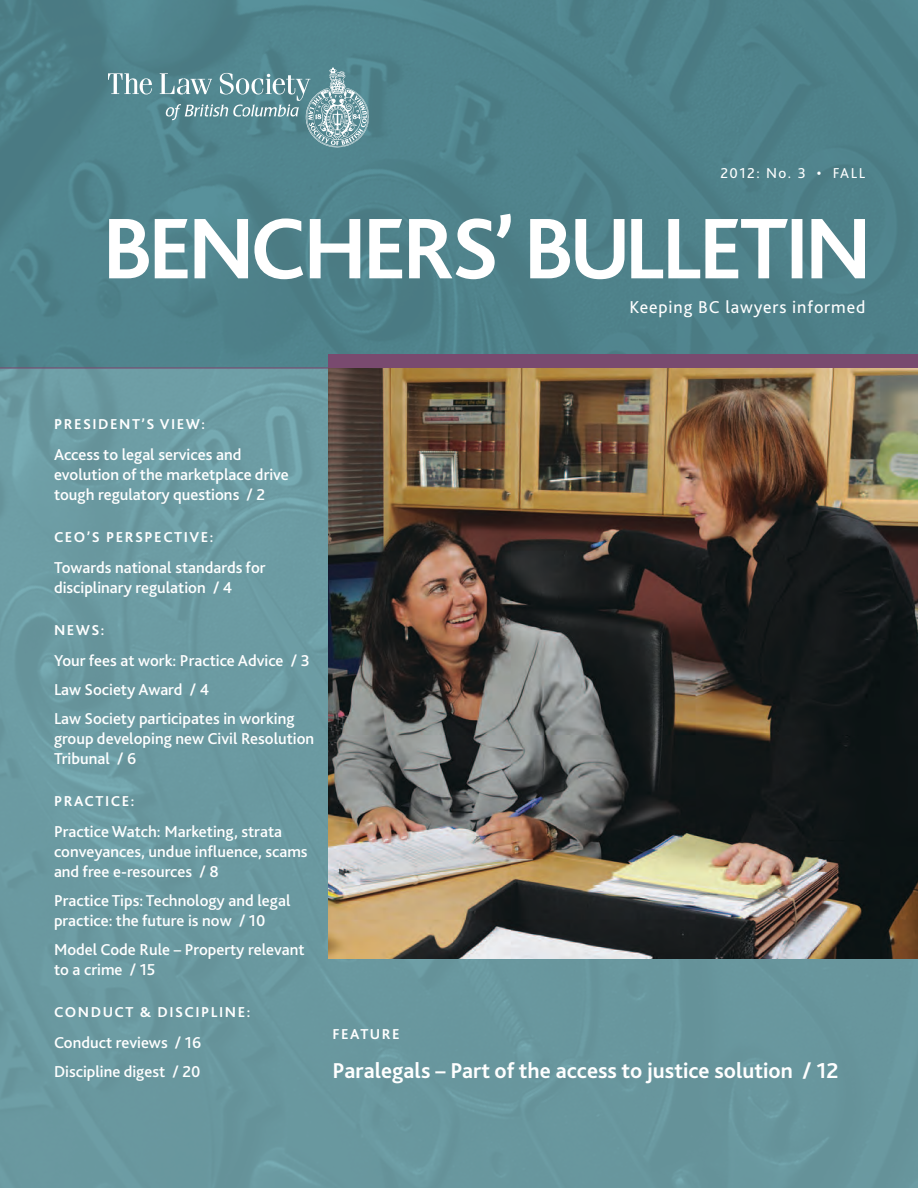
<style>
.page{position:relative;width:918px;height:1188px;background:#fff}
.page>*{position:absolute;margin:0;border:0;box-sizing:border-box;transform-origin:0 0}
.t1{font:700 22.5px "Bliss 2";color:#fff}
.t2{font:18px "Bliss 2";letter-spacing:.05em;color:#fff}
.t3{font:500 16.5px/19.8px "Bliss 2";color:#fff}
.t4{font:700 15px "Bliss 2";letter-spacing:.1em;color:#fff}
.t5{font:15px "Bliss 2";letter-spacing:.1em;color:#fff}
</style>
<div class="page">
<div style="left:0;top:369px;width:918px;height:819px;background:#69989f"></div>
<div style="left:0;top:0;width:918px;height:368px;background:#4f838c"></div>
<hr style="left:0;top:367px;width:918px;height:2px;background:#794a6f">
<img style="left:328px;top:369px;width:590px;height:589px">
<svg style="left:108px;top:67px;width:262px;height:81px"></svg>
<div style="left:328px;top:354px;width:590px;height:14px;background:#794a6f"></div>
<svg style="left:109px;top:214px;width:756px;height:65px"></svg>
<p class="t5" style="left:720px;top:164px;width:147px">2012: No. 3 • FALL</p>
<p class="t2" style="left:629px;top:296px;width:237px">Keeping BC lawyers informed</p>
<p class="t4" style="left:54px;top:415px;width:153px">PRESIDENT’S VIEW:</p>
<p class="t3" style="left:54px;top:444px;width:236px">Access to legal services and evolution of the marketplace drive tough regulatory questions / 2</p>
<p class="t4" style="left:54px;top:528px;width:72px">CEO’S PERS</p>
<p class="t4" style="left:145px;top:528px;width:39px">PECTIVE</p>
<p class="t4" style="left:210px;top:528px;width:5px">:</p>
<p class="t3" style="left:54px;top:557px;width:213px">Towards national standards for disciplinary regulation / 4</p>
<p class="t4" style="left:54px;top:621px;width:52px">NEWS:</p>
<p class="t3" style="left:54px;top:646px;width:257px;line-height:29px">Your fees at work: Practice Advice / 3<br>Law Society Award / 4<br>Law Society participates in working</p>
<p class="t3" style="left:54px;top:728px;width:262px">group developing new Civil Resolution<br>Tribunal / 6</p>
<p class="t4" style="left:54px;top:792px;width:82px">PRACTICE:</p>
<p class="t3" style="left:54px;top:822px;width:255px">Practice Watch: Marketing, strata conveyances, undue influence, scams and free e-resources / 8</p>
<p class="t3" style="left:54px;top:890px;width:238px">Practice Tips: Technology and legal practice: the future is now / 10</p>
<p class="t3" style="left:54px;top:939px;width:252px">Model Code Rule – Property relevant to a crime / 15</p>
<p class="t4" style="left:54px;top:1003px;width:198px">CONDUCT &amp; DISCIPLINE:</p>
<p class="t3" style="left:54px;top:1028px;width:149px;line-height:29px">Conduct reviews / 16<br>Discipline digest / 20</p>
<p class="t4" style="left:333px;top:1025px;width:20px">FEATURE</p>
<h1 class="t1" style="left:333px;top:1057px;width:507px">PARALEGALS – PART OF THE ACCESS TO JUSTICE SOLUTION / 12</h1>
</div>
